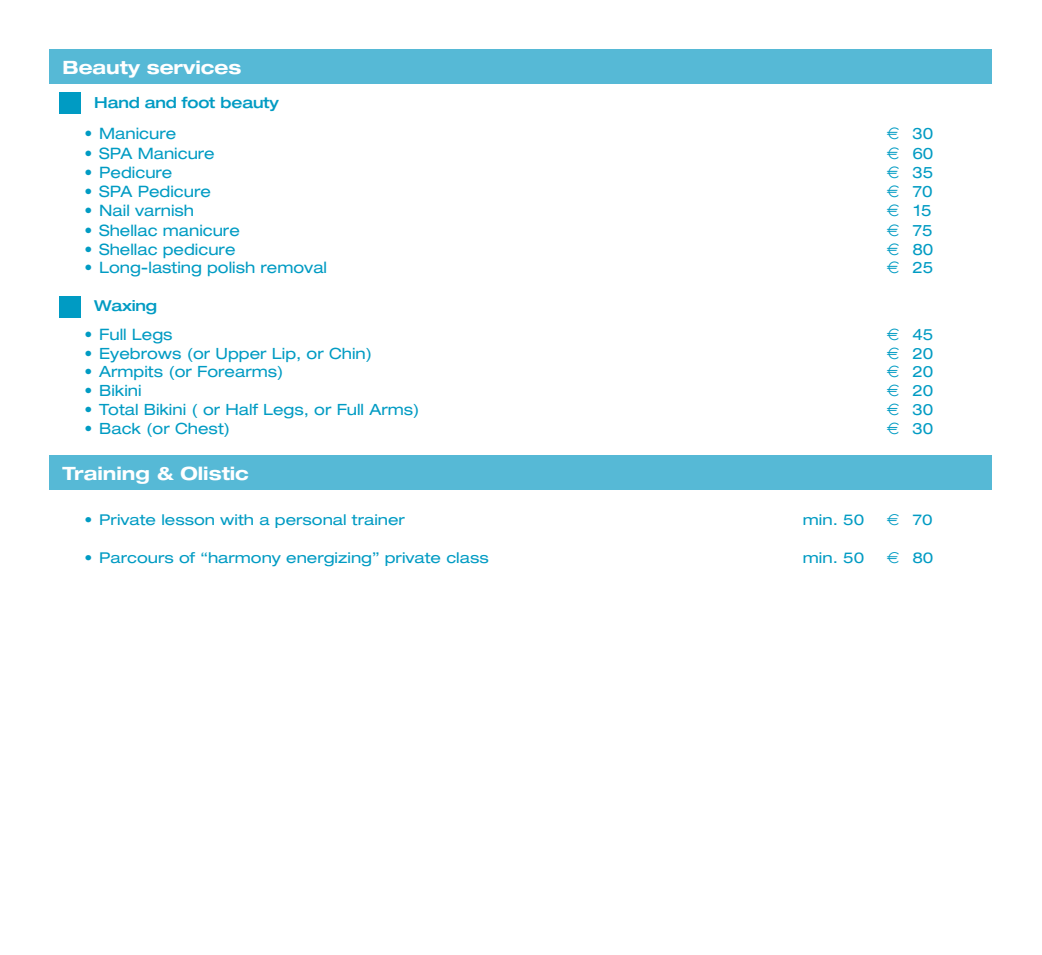
<style>
.page{position:relative;width:1042px;height:955px;background:#fff}
.page>*{position:absolute;margin:0;border:0;box-sizing:border-box;transform-origin:0 0}
.t1{font:700 expanded 18.38px "Helvetica Neue";color:#fff}
.t2{font:expanded 15.75px "Helvetica Neue";color:#009bc3}
.t3{font:expanded 15.58px "Helvetica Neue";color:#009bc3}
.t4{font:500 expanded 15.4px "Helvetica Neue";letter-spacing:-.01em;color:#009bc3}
.t5{font:500 expanded 15.05px "Helvetica Neue";letter-spacing:-.01em;color:#009bc3}
.t6{font:expanded 14.88px "Helvetica Neue";color:#009bc3;scale:1.06 1}
.s1{font-family:"Euro Logo";font-stretch:normal}
</style>
<div class="page">
<div style="left:50px;top:50px;width:942px;height:34px;background:#56b9d6"></div>
<div style="left:60px;top:93px;width:21px;height:21px;background:#009bc3"></div>
<div style="left:60px;top:296px;width:21px;height:21px;background:#009bc3"></div>
<div style="left:50px;top:455px;width:942px;height:35px;background:#56b9d6"></div>
<p class="t1" style="left:62px;top:56px;width:180px">Beauty services</p>
<p class="t4" style="left:94px;top:93px;width:186px">Hand and foot beauty</p>
<p class="t2" style="left:84px;top:124px;width:93px">• Manicure</p>
<p class="t2" style="left:887px;top:124px;width:48px"><span class="s1">h</span> 30</p>
<p class="t2" style="left:84px;top:143px;width:132px">• SPA Manicure</p>
<p class="t2" style="left:887px;top:143px;width:48px"><span class="s1">h</span> 60</p>
<p class="t2" style="left:84px;top:163px;width:90px">• Pedicure</p>
<p class="t2" style="left:887px;top:163px;width:48px"><span class="s1">h</span> 35</p>
<p class="t2" style="left:84px;top:182px;width:128px">• SPA Pedicure</p>
<p class="t2" style="left:887px;top:182px;width:47px"><span class="s1">h</span> 70</p>
<p class="t2" style="left:84px;top:201px;width:111px">• Nail varnish</p>
<p class="t2" style="left:887px;top:201px;width:46px"><span class="s1">h</span> 15</p>
<p class="t2" style="left:84px;top:220px;width:157px">• Shellac manicure</p>
<p class="t2" style="left:887px;top:220px;width:47px"><span class="s1">h</span> 75</p>
<p class="t2" style="left:84px;top:240px;width:153px">• Shellac pedicure</p>
<p class="t2" style="left:887px;top:240px;width:48px"><span class="s1">h</span> 80</p>
<p class="t2" style="left:84px;top:258px;width:244px">• Long-lasting polish removal</p>
<p class="t2" style="left:887px;top:258px;width:48px"><span class="s1">h</span> 25</p>
<p class="t5" style="left:94px;top:297px;width:65px">Waxing</p>
<p class="t2" style="left:84px;top:324px;width:90px">• Full Legs</p>
<p class="t3" style="left:887px;top:325px;width:48px"><span class="s1">h</span> 45</p>
<p class="t3" style="left:84px;top:343px;width:289px">• Eyebrows (or Upper Lip, or Chin)</p>
<p class="t3" style="left:887px;top:343px;width:48px"><span class="s1">h</span> 20</p>
<p class="t3" style="left:84px;top:362px;width:201px">• Armpits (or Forearms)</p>
<p class="t3" style="left:887px;top:362px;width:48px"><span class="s1">h</span> 20</p>
<p class="t3" style="left:84px;top:381px;width:59px">• Bikini</p>
<p class="t3" style="left:887px;top:381px;width:48px"><span class="s1">h</span> 20</p>
<p class="t3" style="left:84px;top:400px;width:337px">• Total Bikini ( or Half Legs, or Full Arms)</p>
<p class="t3" style="left:887px;top:400px;width:48px"><span class="s1">h</span> 30</p>
<p class="t3" style="left:84px;top:419px;width:147px">• Back (or Chest)</p>
<p class="t3" style="left:887px;top:419px;width:48px"><span class="s1">h</span> 30</p>
<p class="t1" style="left:62px;top:462px;width:188px">Training &amp; Olistic</p>
<p class="t6" style="left:84px;top:511px;width:304px">• Private lesson with a personal trainer</p>
<p class="t6" style="left:803px;top:511px;width:59px">min. 50</p>
<p class="t6" style="left:887px;top:511px;width:45px"><span class="s1">h</span> 70</p>
<p class="t6" style="left:84px;top:549px;width:383px">• Parcours of “harmony energizing” private class</p>
<p class="t6" style="left:803px;top:549px;width:59px">min. 50</p>
<p class="t6" style="left:887px;top:549px;width:45px"><span class="s1">h</span> 80</p>
</div>
